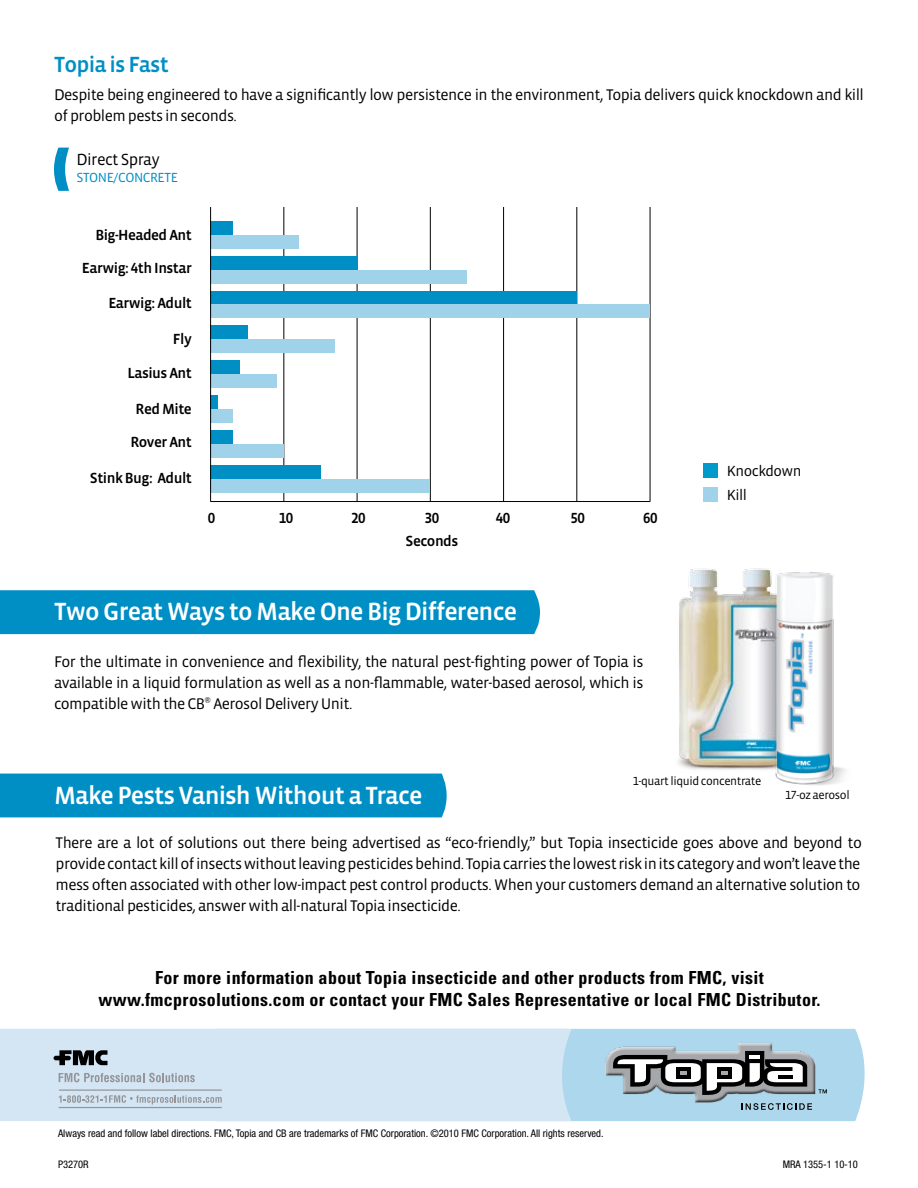
<style>
.page{position:relative;width:918px;height:1188px;background:#fff}
.page>*{position:absolute;margin:0;border:0;box-sizing:border-box;transform-origin:0 0}
.t1{font:25.5px "Vista Sans Med";letter-spacing:-.035em;color:#fff}
.t2{font:22.5px "Vista Sans Med";letter-spacing:-.035em;color:#008fc5}
.t3{font:700 condensed 18px/21.6px "Univers";letter-spacing:.02em;color:#000;text-align:center}
.t4{font:16.5px "Vista Sans";letter-spacing:-.035em;color:#000}
.t5{font:15.75px/21px "Vista Sans";letter-spacing:-.035em;color:#000;text-align:justify}
.t6{font:15px "Vista Sans Med";letter-spacing:-.035em;color:#000}
.t7{font:15px "Vista Sans Alt Med";letter-spacing:-.035em;color:#000}
.t8{font:15px/23.5px "Vista Sans";letter-spacing:-.035em;color:#000}
.t9{font:13.5px "Vista Sans";letter-spacing:-.035em;color:#008fc5}
.t10{font:12px "Vista Sans";letter-spacing:-.035em;color:#000}
.t11{font:condensed 10.5px "Helvetica Neue";color:#000}
.s1{font-family:"Vista Sans Alt Med"}
.s2{font-family:"Vista Sans Alt"}
</style>
<div class="page">
<hr style="left:284px;top:207px;width:1px;height:295px;background:#000">
<hr style="left:357px;top:207px;width:1px;height:295px;background:#000">
<hr style="left:430px;top:207px;width:1px;height:295px;background:#000">
<hr style="left:503px;top:207px;width:1px;height:295px;background:#000">
<hr style="left:577px;top:207px;width:1px;height:295px;background:#000">
<hr style="left:650px;top:207px;width:1px;height:295px;background:#000">
<div style="left:210px;top:430px;width:23px;height:14px;background:#008fc5"></div>
<div style="left:210px;top:444px;width:74px;height:14px;background:#a0d2ea"></div>
<div style="left:210px;top:221px;width:23px;height:14px;background:#008fc5"></div>
<div style="left:210px;top:235px;width:88px;height:14px;background:#a0d2ea"></div>
<div style="left:210px;top:360px;width:30px;height:14px;background:#008fc5"></div>
<div style="left:210px;top:374px;width:67px;height:14px;background:#a0d2ea"></div>
<svg style="left:211px;top:395px;width:7px;height:14px"></svg>
<div style="left:210px;top:409px;width:23px;height:14px;background:#a0d2ea"></div>
<div style="left:210px;top:325px;width:38px;height:14px;background:#008fc5"></div>
<div style="left:210px;top:339px;width:125px;height:14px;background:#a0d2ea"></div>
<div style="left:210px;top:291px;width:367px;height:13px;background:#008fc5"></div>
<div style="left:210px;top:304px;width:440px;height:14px;background:#a0d2ea"></div>
<div style="left:210px;top:256px;width:147px;height:14px;background:#008fc5"></div>
<div style="left:210px;top:270px;width:256px;height:14px;background:#a0d2ea"></div>
<div style="left:210px;top:465px;width:111px;height:14px;background:#008fc5"></div>
<div style="left:210px;top:479px;width:220px;height:14px;background:#a0d2ea"></div>
<div style="left:572px;top:1029px;width:293px;height:92px;background:#acd7ec"></div>
<div style="left:0;top:1029px;width:572px;height:92px;background:#d4e5f3"></div>
<svg style="left:59px;top:1095px;width:163px;height:9px"></svg>
<hr style="left:59px;top:1107px;width:163px;height:1px;background:#939598">
<hr style="left:59px;top:1089px;width:163px;height:2px;background:#939598">
<svg style="left:59px;top:1073px;width:136px;height:9px"></svg>
<svg style="left:54px;top:1050px;width:53px;height:15px"></svg>
<div style="left:0;top:774px;width:447px;height:43px;background:#008fc5"></div>
<div style="left:0;top:590px;width:540px;height:44px;background:#008fc5"></div>
<svg style="left:54px;top:148px;width:15px;height:43px"></svg>
<div style="left:703px;top:464px;width:15px;height:14px;background:#009acc"></div>
<div style="left:703px;top:487px;width:15px;height:15px;background:#a0d2ea"></div>
<hr style="left:210px;top:501px;width:440px;height:1px;background:#000">
<hr style="left:210px;top:207px;width:1px;height:295px;background:#000">
<img style="left:678px;top:568px;width:91px;height:202px">
<img style="left:769px;top:570px;width:77px;height:215px">
<img style="left:602px;top:1038px;width:216px;height:69px">
<svg style="left:613px;top:1051px;width:194px;height:44px"></svg>
<hr style="left:778px;top:1075px;width:15px;height:4px;background:#000">
<svg style="left:742px;top:1103px;width:70px;height:7px"></svg>
<svg style="left:818px;top:1089px;width:9px;height:4px"></svg>
<h2 class="t2" style="left:54px;top:53px;width:116px">Topia is Fast</h2>
<p class="t5" style="left:54px;top:85px;width:812px">Despite being engineered to have a significantly low persistence in the environment, Topia delivers quick knockdown and kill of problem pests in seconds.</p>
<p class="t4" style="left:77px;top:151px;width:85px">Direct Spray</p>
<p class="t9" style="left:77px;top:171px;width:103px">STONE/CONCRETE</p>
<p class="t6" style="left:95px;top:227px;width:98px">Big-Headed Ant</p>
<p class="t6" style="left:82px;top:260px;width:111px">Earwig: <span class="s1">4</span>th Instar</p>
<p class="t6" style="left:108px;top:295px;width:85px">Earwig: Adult</p>
<p class="t6" style="left:173px;top:331px;width:20px">Fly</p>
<p class="t6" style="left:127px;top:365px;width:66px">Lasius Ant</p>
<p class="t6" style="left:136px;top:401px;width:58px">Red Mite</p>
<p class="t6" style="left:130px;top:434px;width:63px">Rover Ant</p>
<p class="t6" style="left:90px;top:470px;width:103px">Stink Bug: Adult</p>
<p class="t7" style="left:208px;top:511px;width:9px">0</p>
<p class="t7" style="left:279px;top:511px;width:16px">10</p>
<p class="t7" style="left:351px;top:511px;width:16px">20</p>
<p class="t7" style="left:425px;top:511px;width:16px">30</p>
<p class="t7" style="left:496px;top:511px;width:16px">40</p>
<p class="t7" style="left:571px;top:511px;width:16px">50</p>
<p class="t7" style="left:643px;top:511px;width:16px">60</p>
<p class="t6" style="left:406px;top:533px;width:54px">Seconds</p>
<h1 class="t1" style="left:54px;top:599px;width:465px">Two Great Ways to Make One Big Difference</h1>
<p class="t5" style="left:54px;top:652px;width:591px">For the ultimate in convenience and flexibility, the natural pest-fighting power of Topia is available in a liquid formulation as well as a non-flammable, water-based aerosol, which is compatible with the CB<sup>®</sup> Aerosol Delivery Unit.</p>
<p class="t8" style="left:727px;top:460px;width:76px">Knockdown<br>Kill</p>
<h1 class="t1" style="left:54px;top:782px;width:370px">Make Pests Vanish Without a Trace</h1>
<p class="t10" style="left:633px;top:774px;width:130px"><span class="s2">1</span>-quart liquid concentrate</p>
<p class="t10" style="left:785px;top:789px;width:66px"><span class="s2">17</span>-oz aerosol</p>
<p class="t5" style="left:55px;top:832px;width:808px">There are a lot of solutions out there being advertised as “eco-friendly,” but Topia insecticide goes above and beyond to provide contact kill of insects without leaving pesticides behind. Topia carries the lowest risk in its category and won’t leave the mess often associated with other low-impact pest control products. When your customers demand an alternative solution to traditional pesticides, answer with all-natural Topia insecticide.</p>
<p class="t3" style="left:98px;top:967px;width:724px">For more information about Topia insecticide and other products from FMC, visit www.fmcprosolutions.com or contact your FMC Sales Representative or local FMC Distributor.</p>
<p class="t11" style="left:58px;top:1127px;width:547px">Always read and follow label directions. FMC, Topia and CB are trademarks of FMC Corporation. ©2010 FMC Corporation. All rights reserved.</p>
<p class="t11" style="left:58px;top:1158px;width:32px">P3270R</p>
<p class="t11" style="left:783px;top:1158px;width:77px">MRA 1355-1 10-10</p>
</div>
